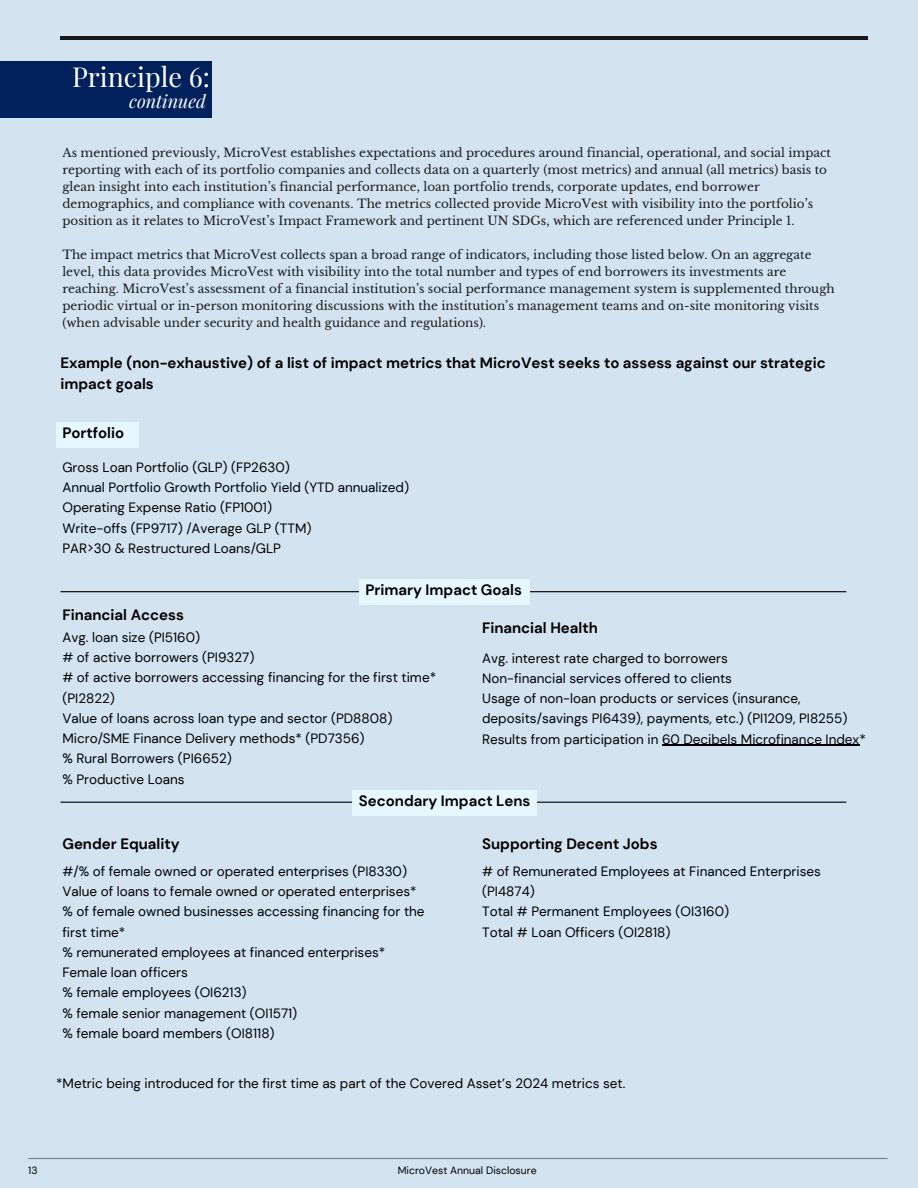
<style>
.page{position:relative;width:918px;height:1188px;background:#d3e3f0}
.page>*{position:absolute;margin:0;border:0;box-sizing:border-box;transform-origin:0 0}
.t1{font:27px "Playfair Display";color:#fff}
.t2{font:italic 18px "Playfair Display";color:#fff}
.t3{font:700 15px/20.2px "DM Sans";color:#000}
.t4{font:13.5px/20.2px "DM Sans";color:#000}
.t5{font:12px/17px "Libre Baskerville";color:#1c1c1c}
.t6{font:10.5px "DM Sans";color:#000}
</style>
<div class="page">
<hr style="left:60px;top:36px;width:808px;height:3px;background:#181818">
<hr style="left:28px;top:1158px;width:860px;height:1px;background:#78818b">
<div style="left:56px;top:422px;width:82px;height:26px;background:#e6f7ff"></div>
<hr style="left:60px;top:591px;width:786px;height:1px;background:#000">
<div style="left:359px;top:579px;width:171px;height:26px;background:#e6f7ff"></div>
<hr style="left:662px;top:745px;width:197px;height:1px;background:#000">
<hr style="left:60px;top:802px;width:786px;height:1px;background:#000">
<div style="left:353px;top:790px;width:184px;height:26px;background:#e6f7ff"></div>
<div style="left:0;top:61px;width:211px;height:57px;background:#00215b"></div>
<h1 class="t1" style="left:72px;top:58px;width:139px">Principle 6:</h1>
<h2 class="t2" style="left:129px;top:88px;width:78px">continued</h2>
<p class="t5" style="left:62px;top:144px;width:770px">As mentioned previously, MicroVest establishes expectations and procedures around financial, operational, and social impact reporting with each of its portfolio companies and collects data on a quarterly (most metrics) and annual (all metrics) basis to glean insight into each institution’s financial performance, loan portfolio trends, corporate updates, end borrower demographics, and compliance with covenants. The metrics collected provide MicroVest with visibility into the portfolio’s position as it relates to MicroVest’s Impact Framework and pertinent UN SDGs, which are referenced under Principle 1.</p>
<p class="t5" style="left:62px;top:246px;width:774px">The impact metrics that MicroVest collects span a broad range of indicators, including those listed below. On an aggregate level, this data provides MicroVest with visibility into the total number and types of end borrowers its investments are reaching. MicroVest’s assessment of a financial institution’s social performance management system is supplemented through periodic virtual or in-person monitoring discussions with the institution’s management teams and on-site monitoring visits (when advisable under security and health guidance and regulations).</p>
<p class="t3" style="left:60px;top:353px;width:767px">Example (non-exhaustive) of a list of impact metrics that MicroVest seeks to assess against our strategic impact goals</p>
<p class="t3" style="left:62px;top:423px;width:63px">Portfolio</p>
<p class="t4" style="left:62px;top:457px;width:348px">Gross Loan Portfolio (GLP) (FP2630)<br>Annual Portfolio Growth Portfolio Yield (YTD annualized)<br>Operating Expense Ratio (FP1001)<br>Write-offs (FP9717) /Average GLP (TTM)<br>PAR&gt;30 &amp; Restructured Loans/GLP</p>
<p class="t3" style="left:365px;top:580px;width:158px">Primary Impact Goals</p>
<p class="t3" style="left:62px;top:604px;width:123px">Financial Access</p>
<p class="t4" style="left:62px;top:627px;width:375px">Avg. loan size (PI5160)<br># of active borrowers (PI9327)<br># of active borrowers accessing financing for the first time* (PI2822)<br>Value of loans across loan type and sector (PD8808)<br>Micro/SME Finance Delivery methods* (PD7356)<br>% Rural Borrowers (PI6652)<br>% Productive Loans</p>
<p class="t3" style="left:482px;top:617px;width:117px">Financial Health</p>
<p class="t4" style="left:482px;top:648px;width:385px">Avg. interest rate charged to borrowers<br>Non-financial services offered to clients<br>Usage of non-loan products or services (insurance, deposits/savings PI6439), payments, etc.) (PI1209, PI8255)<br>Results from participation in 60 Decibels Microfinance Index*</p>
<p class="t3" style="left:359px;top:791px;width:173px">Secondary Impact Lens</p>
<p class="t3" style="left:62px;top:834px;width:119px">Gender Equality</p>
<p class="t3" style="left:482px;top:834px;width:177px">Supporting Decent Jobs</p>
<p class="t4" style="left:62px;top:861px;width:364px">#/% of female owned or operated enterprises (PI8330)<br>Value of loans to female owned or operated enterprises* % of female owned businesses accessing financing for the first time*<br>% remunerated employees at financed enterprises* Female loan officers<br>% female employees (OI6213)<br>% female senior management (OI1571)<br>% female board members (OI8118)</p>
<p class="t4" style="left:482px;top:861px;width:340px"># of Remunerated Employees at Financed Enterprises (PI4874)<br>Total # Permanent Employees (OI3160)<br>Total # Loan Officers (OI2818)</p>
<p class="t4" style="left:56px;top:1074px;width:571px">*Metric being introduced for the first time as part of the Covered Asset’s 2024 metrics set.</p>
<p class="t6" style="left:28px;top:1164px;width:11px">13</p>
<p class="t6" style="left:398px;top:1164px;width:140px">MicroVest Annual Disclosure</p>
</div>
